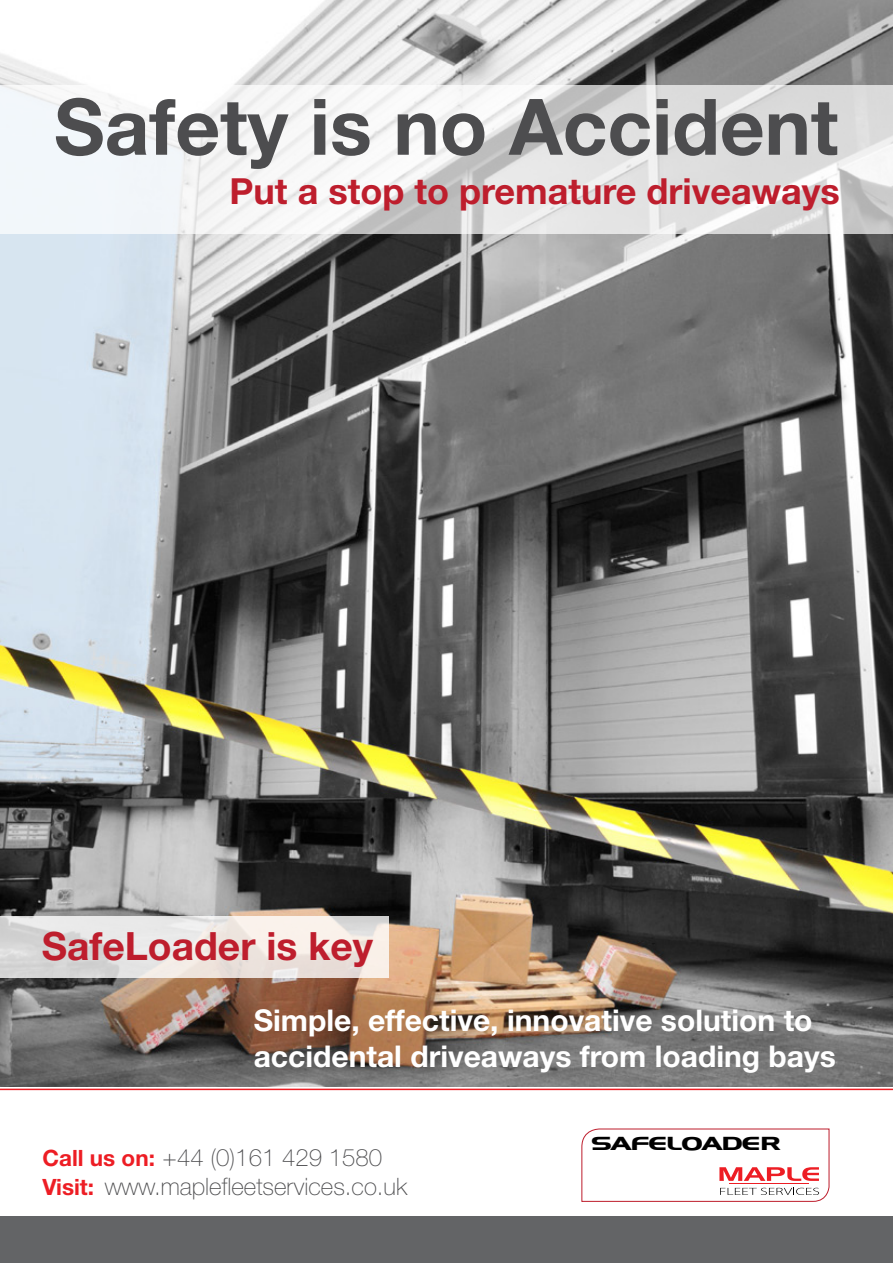
<style>
.page{position:relative;width:893px;height:1263px;background:#fff}
.page>*{position:absolute;margin:0;border:0;box-sizing:border-box;transform-origin:0 0}
.t1{font:700 78px "Helvetica Neue East A";color:#4d4d4f}
.t2{font:700 39px "Helvetica Neue East A";color:#be1e2d}
.t3{font:700 36px "Helvetica Neue East A";color:#be1e2d}
.t4{font:700 30px/36px "Helvetica Neue East A";color:#fff}
.t5{font:100 24px/29.2px "Helvetica Neue East A";color:#4d4d4f}
.t6{font:700 18.3px "Hanzel Extended";color:#000}
.s1{font-weight:700;font-size:22.5px;color:#ed1d24}
</style>
<div class="page">
<div style="left:0;top:1216px;width:893px;height:47px;background:#636466"></div>
<hr style="left:0;top:1089px;width:893px;height:1px;background:#ed1d24">
<img style="left:0;top:0;width:893px;height:1086px">
<svg style="left:581px;top:1128px;width:249px;height:74px"></svg>
<svg style="left:0;top:85px;width:893px;height:149px"></svg>
<svg style="left:0;top:916px;width:389px;height:62px;background:#e8e3e0"></svg>
<h1 class="t1" style="left:54px;top:79px;width:786px">Safety is no Accident</h1>
<p class="t3" style="left:230px;top:169px;width:612px">Put a stop to premature driveaways</p>
<h2 class="t2" style="left:42px;top:922px;width:333px">SafeLoader is key</h2>
<p class="t4" style="left:254px;top:1003px;width:584px">Simple, effective, innovative solution to accidental driveaways from loading bays</p>
<p class="t5" style="left:43px;top:1144px;width:366px"><span class="s1">Call us on:</span> +44 (0)161 429 1580<br><span class="s1">Visit:</span> www.maplefleetservices.co.uk</p>
<p class="t6" style="left:591px;top:1133px;width:190px">SAFELOADER</p>
</div>
